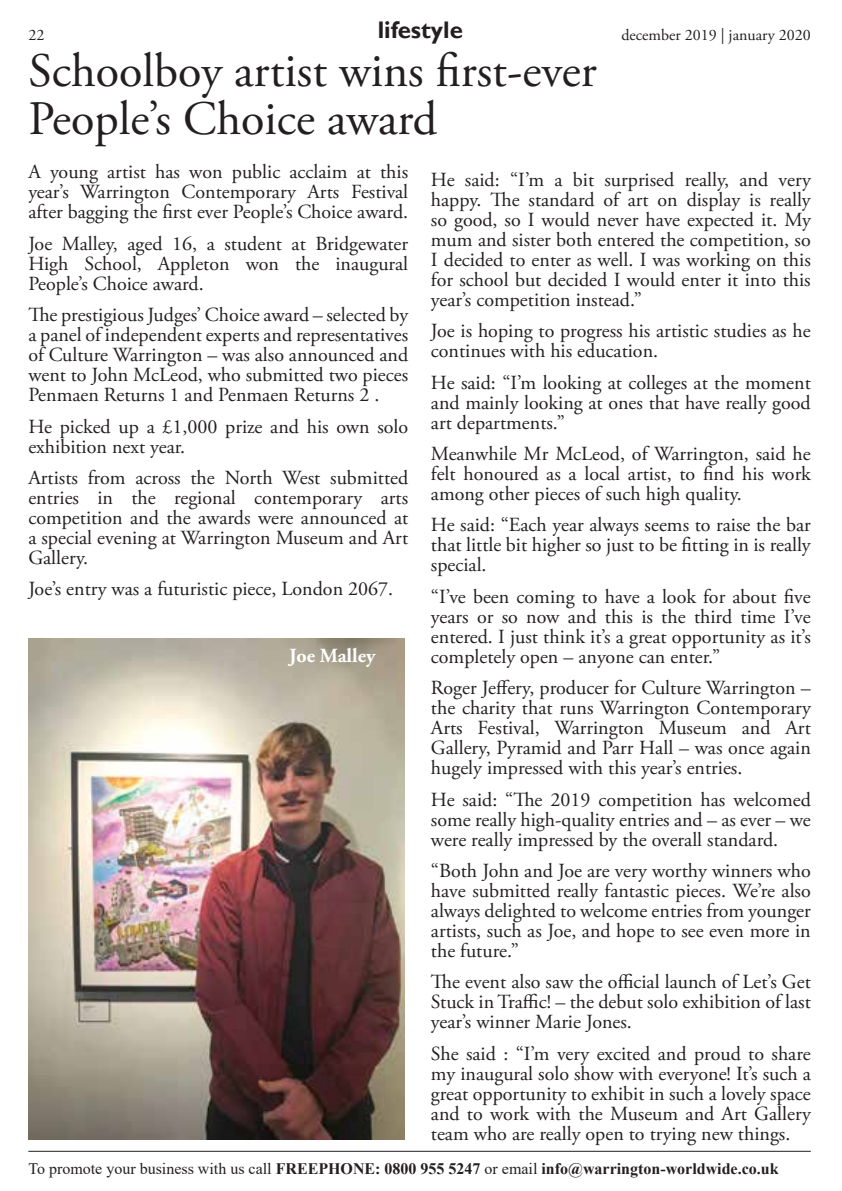
<style>
.page{position:relative;width:842px;height:1191px;background:#fff}
.page>*{position:absolute;margin:0;border:0;box-sizing:border-box;transform-origin:0 0}
.t1{font:48px/48px "Adobe Garamond Pro";color:#231f20}
.t2{font:700 24px "Gill Sans";color:#231f20}
.t3{font:20px/20px "Adobe Garamond Pro";color:#231f20;text-align:justify}
.t4{font:700 20px "Adobe Garamond Pro";color:#fff}
.t5{font:700 16px "Times New Roman";color:#231f20}
.t6{font:16px "Adobe Garamond Pro";color:#231f20}
.s1{font-weight:400}
</style>
<div class="page">
<hr style="left:28px;top:1150px;width:783px;height:1px;background:#231f20">
<img style="left:28px;top:638px;width:376px;height:501px">
<p class="t6" style="left:28px;top:25px;width:17px">22</p>
<p class="t2" style="left:378px;top:16px;width:87px">lifestyle</p>
<p class="t6" style="left:621px;top:25px;width:191px">december 2019 | january 2020</p>
<h1 class="t1" style="left:28px;top:48px;width:570px">Schoolboy artist wins first-ever<br>People’s Choice award</h1>
<p class="t3" style="left:28px;top:163px;width:381px">A young artist has won public acclaim at this year’s Warrington Contemporary Arts Festival after bagging the first ever People’s Choice award.</p>
<p class="t3" style="left:28px;top:234px;width:381px">Joe Malley, aged 16, a student at Bridgewater High School, Appleton won the inaugural People’s Choice award.</p>
<p class="t3" style="left:28px;top:305px;width:381px">The prestigious Judges’ Choice award – selected by a panel of independent experts and representatives of Culture Warrington – was also announced and went to John McLeod, who submitted two pieces Penmaen Returns 1 and Penmaen Returns 2 .</p>
<p class="t3" style="left:28px;top:417px;width:381px">He picked up a £1,000 prize and his own solo exhibition next year.</p>
<p class="t3" style="left:28px;top:468px;width:381px">Artists from across the North West submitted entries in the regional contemporary arts competition and the awards were announced at a special evening at Warrington Museum and Art Gallery.</p>
<p class="t3" style="left:28px;top:579px;width:366px">Joe’s entry was a futuristic piece, London 2067.</p>
<p class="t4" style="left:289px;top:644px;width:88px">Joe Malley</p>
<p class="t3" style="left:431px;top:170px;width:381px">He said: “I’m a bit surprised really, and very happy. The standard of art on display is really so good, so I would never have expected it. My mum and sister both entered the competition, so I decided to enter as well. I was working on this for school but decided I would enter it into this year’s competition instead.”</p>
<p class="t3" style="left:431px;top:322px;width:381px">Joe is hoping to progress his artistic studies as he continues with his education.</p>
<p class="t3" style="left:431px;top:373px;width:381px">He said: “I’m looking at colleges at the moment and mainly looking at ones that have really good art departments.”</p>
<p class="t3" style="left:431px;top:444px;width:381px">Meanwhile Mr McLeod, of Warrington, said he felt honoured as a local artist, to find his work among other pieces of such high quality.</p>
<p class="t3" style="left:431px;top:516px;width:381px">He said: “Each year always seems to raise the bar that little bit higher so just to be fitting in is really special.</p>
<p class="t3" style="left:431px;top:587px;width:381px">“I’ve been coming to have a look for about five years or so now and this is the third time I’ve entered. I just think it’s a great opportunity as it’s completely open – anyone can enter.”</p>
<p class="t3" style="left:431px;top:678px;width:381px">Roger Jeffery, producer for Culture Warrington – the charity that runs Warrington Contemporary Arts Festival, Warrington Museum and Art Gallery, Pyramid and Parr Hall – was once again hugely impressed with this year’s entries.</p>
<p class="t3" style="left:431px;top:790px;width:381px">He said: “The 2019 competition has welcomed some really high-quality entries and – as ever – we were really impressed by the overall standard.</p>
<p class="t3" style="left:431px;top:861px;width:381px">“Both John and Joe are very worthy winners who have submitted really fantastic pieces. We’re also always delighted to welcome entries from younger artists, such as Joe, and hope to see even more in the future.”</p>
<p class="t3" style="left:431px;top:972px;width:381px">The event also saw the official launch of Let’s Get Stuck in Traffic! – the debut solo exhibition of last year’s winner Marie Jones.</p>
<p class="t3" style="left:431px;top:1044px;width:381px">She said : “I’m very excited and proud to share my inaugural solo show with everyone! It’s such a great opportunity to exhibit in such a lovely space and to work with the Museum and Art Gallery team who are really open to trying new things.</p>
<p class="t5" style="left:28px;top:1157px;width:752px"><span class="s1">To promote your business with us call</span> FREEPHONE: 0800 955 5247 <span class="s1">or email</span> info@warrington-worldwide.co.uk</p>
</div>
